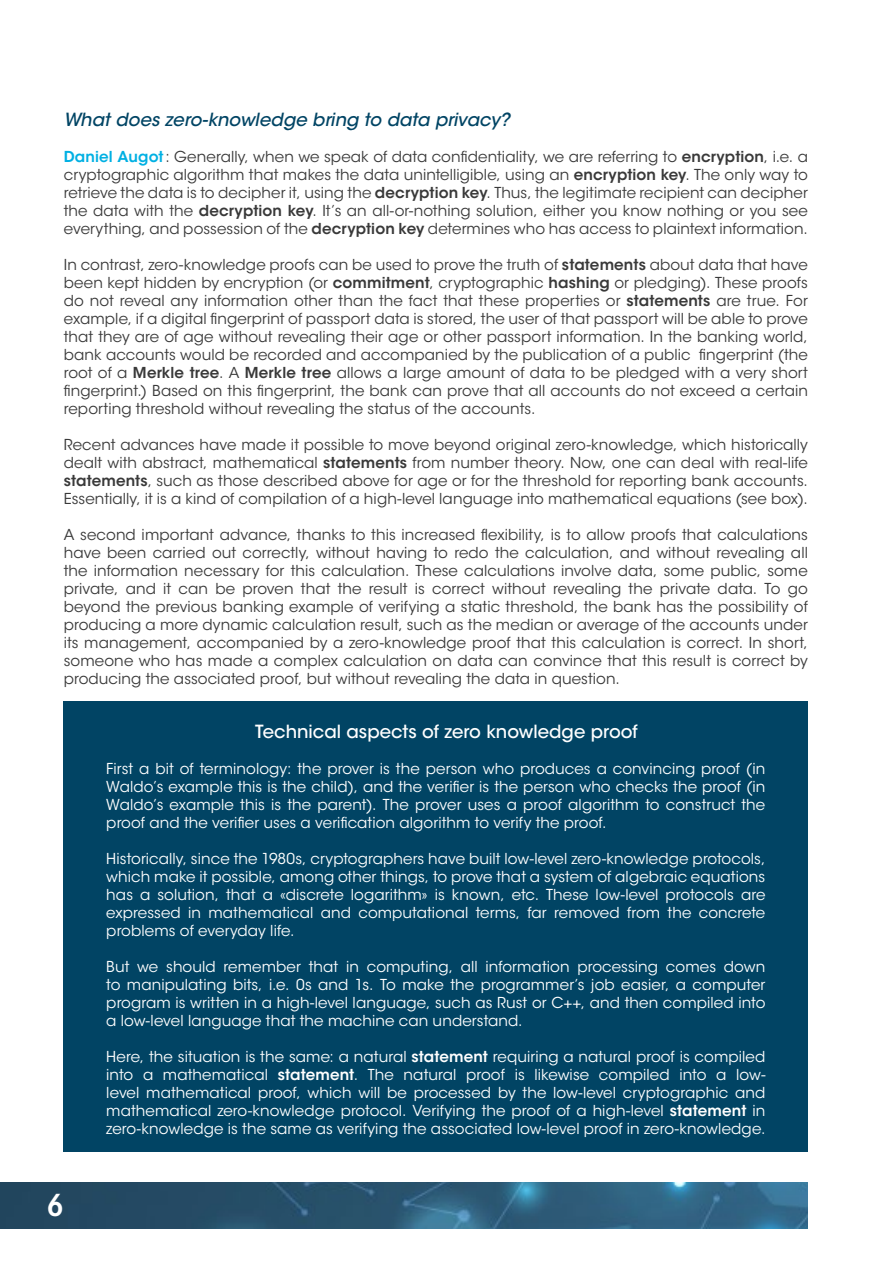
<style>
.page{position:relative;width:893px;height:1263px;background:#fff}
.page>*{position:absolute;margin:0;border:0;box-sizing:border-box;transform-origin:0 0}
.t1{font:600 condensed 30px "ITC Avant Garde Std";color:#fff}
.t2{font:italic 500 18px "ITC Avant Garde Std";color:#014464}
.t3{font:500 18px "ITC Avant Garde Std";color:#fff}
.t4{font:15px/18px "ITC Avant Garde Std";letter-spacing:.005em;color:#393939;text-align:justify}
.t5{font:15px/18px "ITC Avant Garde Std";letter-spacing:.005em;color:#fff;text-align:justify}
.s1{font-weight:600;color:#00b0e3}
.s2{font-weight:600}
</style>
<div class="page">
<img style="left:0;top:1182px;width:807px;height:47px">
<div style="left:64px;top:702px;width:744px;height:450px;background:#014464"></div>
<p class="t2" style="left:64px;top:108px;width:448px">What does zero-knowledge bring to data privacy?</p>
<p class="t4" style="left:64px;top:148px;width:746px"><span class="s1">Daniel Augot</span>: Generally, when we speak of data confidentiality, we are referring to <span class="s2">encryption</span>, i.e. a cryptographic algorithm that makes the data unintelligible, using an <span class="s2">encryption key</span>. The only way to retrieve the data is to decipher it, using the <span class="s2">decryption key</span>. Thus, the legitimate recipient can decipher the data with the <span class="s2">decryption key</span>. It’s an all-or-nothing solution, either you know nothing or you see everything, and possession of the <span class="s2">decryption key</span> determines who has access to plaintext information.</p>
<p class="t4" style="left:64px;top:256px;width:746px">In contrast, zero-knowledge proofs can be used to prove the truth of <span class="s2">statements</span> about data that have been kept hidden by encryption (or <span class="s2">commitment</span>, cryptographic <span class="s2">hashing</span> or pledging). These proofs do not reveal any information other than the fact that these properties or <span class="s2">statements</span> are true. For example, if a digital fingerprint of passport data is stored, the user of that passport will be able to prove that they are of age without revealing their age or other passport information. In the banking world, bank accounts would be recorded and accompanied by the publication of a public fingerprint (the root of a <span class="s2">Merkle tree</span>. A <span class="s2">Merkle tree</span> allows a large amount of data to be pledged with a very short fingerprint.) Based on this fingerprint, the bank can prove that all accounts do not exceed a certain reporting threshold without revealing the status of the accounts.</p>
<p class="t4" style="left:64px;top:436px;width:746px">Recent advances have made it possible to move beyond original zero-knowledge, which historically dealt with abstract, mathematical <span class="s2">statements</span> from number theory. Now, one can deal with real-life <span class="s2">statements</span>, such as those described above for age or for the threshold for reporting bank accounts.<br>Essentially, it is a kind of compilation of a high-level language into mathematical equations (see box).</p>
<p class="t4" style="left:64px;top:526px;width:746px">A second important advance, thanks to this increased flexibility, is to allow proofs that calculations have been carried out correctly, without having to redo the calculation, and without revealing all the information necessary for this calculation. These calculations involve data, some public, some private, and it can be proven that the result is correct without revealing the private data. To go beyond the previous banking example of verifying a static threshold, the bank has the possibility of producing a more dynamic calculation result, such as the median or average of the accounts under its management, accompanied by a zero-knowledge proof that this calculation is correct. In short, someone who has made a complex calculation on data can convince that this result is correct by producing the associated proof, but without revealing the data in question.</p>
<p class="t3" style="left:255px;top:720px;width:384px">Technical aspects of zero knowledge proof</p>
<p class="t5" style="left:106px;top:760px;width:661px">First a bit of terminology: the prover is the person who produces a convincing proof (in Waldo’s example this is the child), and the verifier is the person who checks the proof (in Waldo’s example this is the parent). The prover uses a proof algorithm to construct the proof and the verifier uses a verification algorithm to verify the proof.</p>
<p class="t5" style="left:106px;top:850px;width:661px">Historically, since the 1980s, cryptographers have built low-level zero-knowledge protocols, which make it possible, among other things, to prove that a system of algebraic equations has a solution, that a «discrete logarithm» is known, etc. These low-level protocols are expressed in mathematical and computational terms, far removed from the concrete problems of everyday life.</p>
<p class="t5" style="left:106px;top:958px;width:661px">But we should remember that in computing, all information processing comes down to manipulating bits, i.e. 0s and 1s. To make the programmer’s job easier, a computer program is written in a high-level language, such as Rust or C++, and then compiled into a low-level language that the machine can understand.</p>
<p class="t5" style="left:106px;top:1048px;width:661px">Here, the situation is the same: a natural <span class="s2">statement</span> requiring a natural proof is compiled into a mathematical <span class="s2">statement</span>. The natural proof is likewise compiled into a low&shy;level mathematical proof, which will be processed by the low-level cryptographic and mathematical zero-knowledge protocol. Verifying the proof of a high-level <span class="s2">statement</span> in zero-knowledge is the same as verifying the associated low-level proof in zero-knowledge.</p>
<h1 class="t1" style="left:47px;top:1187px;width:18px">6</h1>
</div>
